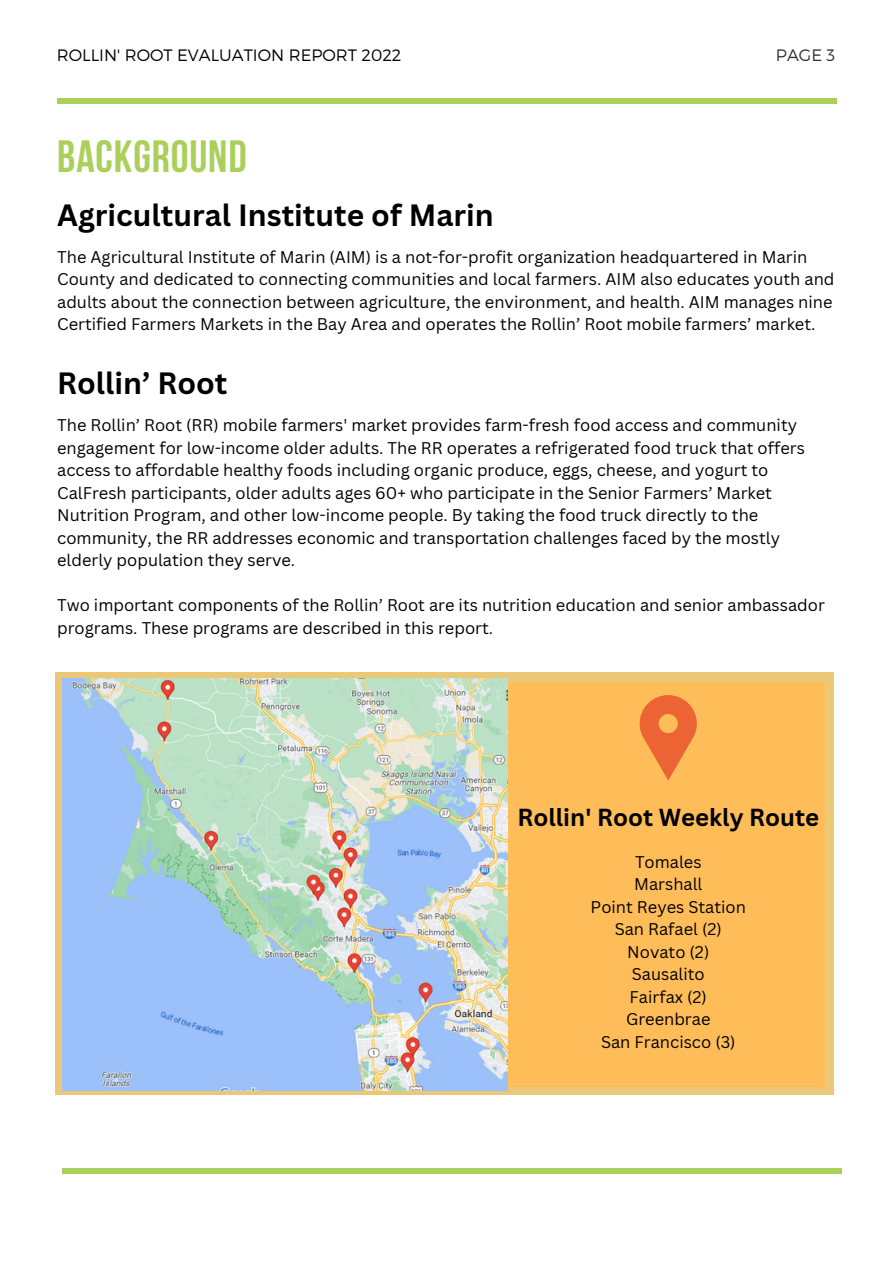
<style>
.page{position:relative;width:893px;height:1264px;background:#fff}
.page>*{position:absolute;margin:0;border:0;box-sizing:border-box;transform-origin:0 0}
.t1{font:700 45px "Bebas Neue";letter-spacing:.02em;color:#aacf5a}
.t2{font:700 30px "Canva Sans";color:#000}
.t3{font:700 24px "Canva Sans";color:#000}
.t4{font:16.5px/22.5px "Canva Sans";color:#000}
.t5{font:300 16.5px "Montserrat";color:#000}
.t6{font:300 16.5px "Montserrat";color:#303030}
</style>
<div class="page">
<div style="left:57px;top:98px;width:779px;height:6px;background:#aacf5a"></div>
<div style="left:62px;top:1167px;width:779px;height:6px;background:#aacf5a"></div>
<div style="left:56px;top:672px;width:778px;height:422px;background:#eac877"></div>
<div style="left:494px;top:682px;width:330px;height:404px;background:#ffbd59"></div>
<svg style="left:639px;top:695px;width:57px;height:85px"></svg>
<img style="left:62px;top:678px;width:445px;height:412px">
<p class="t5" style="left:57px;top:44px;width:346px">ROLLIN' ROOT EVALUATION REPORT 2022</p>
<p class="t6" style="left:776px;top:44px;width:61px">PAGE 3</p>
<h1 class="t1" style="left:57px;top:139px;width:191px">BACKGROUND</h1>
<h2 class="t2" style="left:57px;top:194px;width:438px">Agricultural Institute of Marin</h2>
<p class="t4" style="left:57px;top:245px;width:778px">The Agricultural Institute of Marin (AIM) is a not-for-profit organization headquartered in Marin County and dedicated to connecting communities and local farmers. AIM also educates youth and adults about the connection between agriculture, the environment, and health. AIM manages nine Certified Farmers Markets in the Bay Area and operates the Rollin’ Root mobile farmers’ market.</p>
<h2 class="t2" style="left:57px;top:362px;width:172px">Rollin’ Root</h2>
<p class="t4" style="left:57px;top:413px;width:749px">The Rollin’ Root (RR) mobile farmers' market provides farm-fresh food access and community engagement for low-income older adults. The RR operates a refrigerated food truck that offers access to affordable healthy foods including organic produce, eggs, cheese, and yogurt to CalFresh participants, older adults ages 60+ who participate in the Senior Farmers’ Market Nutrition Program, and other low-income people. By taking the food truck directly to the community, the RR addresses economic and transportation challenges faced by the mostly elderly population they serve.</p>
<p class="t4" style="left:57px;top:593px;width:769px">Two important components of the Rollin’ Root are its nutrition education and senior ambassador programs. These programs are described in this report.</p>
<h3 class="t3" style="left:517px;top:800px;width:303px">Rollin' Root Weekly Route</h3>
<p class="t4" style="left:590px;top:850px;width:157px;text-align:center">Tomales<br>Marshall<br>Point Reyes Station<br>San Rafael (2)<br>Novato (2)<br>Sausalito<br>Fairfax (2)<br>Greenbrae<br>San Francisco (3)</p>
</div>
